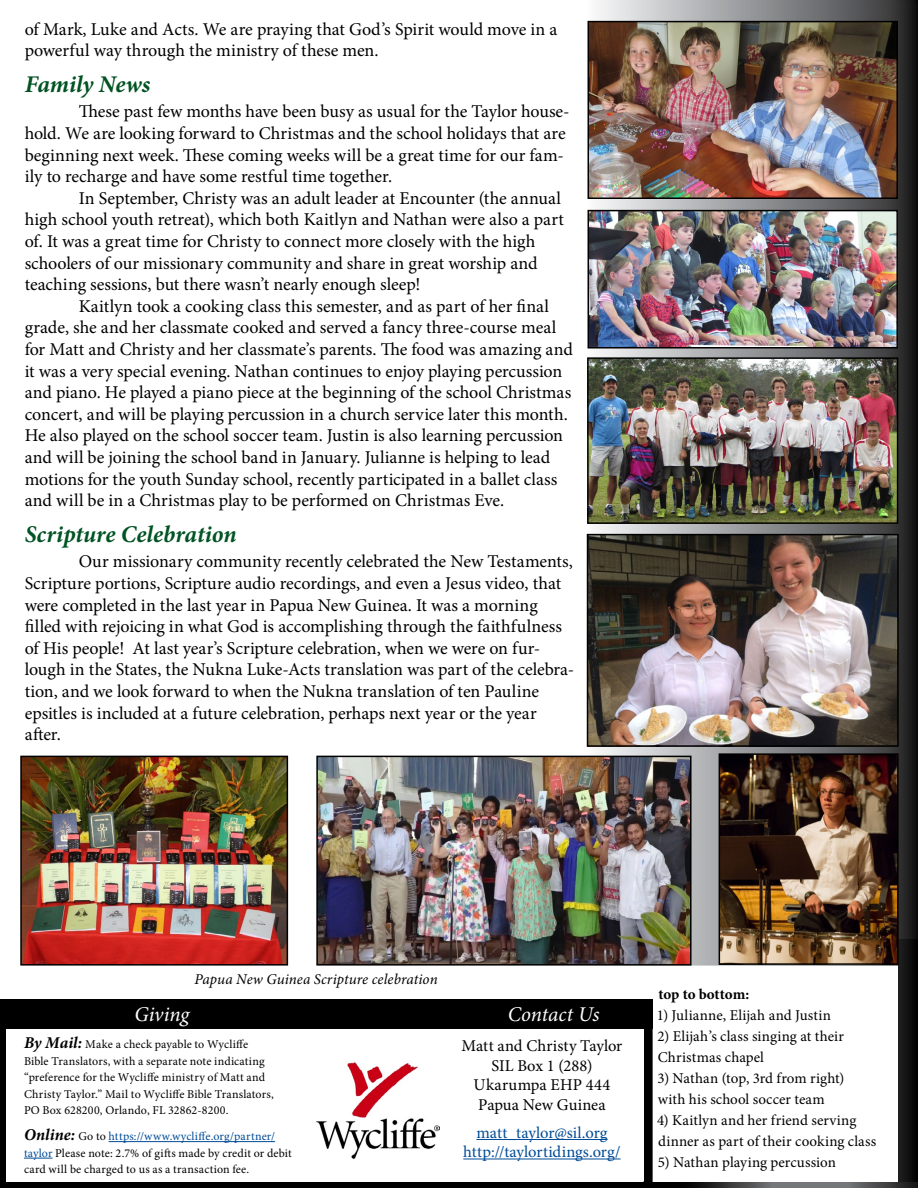
<style>
.page{position:relative;width:918px;height:1188px;background:#fff}
.page>*{position:absolute;margin:0;border:0;box-sizing:border-box;transform-origin:0 0}
.t1{font:italic 700 24px "Minion Pro";color:#005323}
.t2{font:italic 21px "Minion Pro";letter-spacing:-.005em;color:#fff}
.t3{font:18px/21.6px "Minion Pro";color:#000}
.t4{font:16.5px/19.5px "Minion Pro";letter-spacing:.005em;color:#000;text-align:center}
.t5{font:16.5px/19.5px "Minion Pro";color:#004b96;text-align:center}
.t6{font:15px/21px "Minion Pro";letter-spacing:.005em;color:#000}
.t7{font:italic 15px "Minion Pro";letter-spacing:.005em;color:#000}
.t8{font:700 15px "Minion Pro";letter-spacing:-.005em;color:#000}
.t9{font:12px/16.5px "Minion Pro";letter-spacing:.015em;color:#000}
.s1{font-weight:700;font-style:italic;font-size:16.5px}
.s2{color:#004b96}
</style>
<div class="page">
<svg style="left:588px;top:3px;width:327px;height:960px;background:#6b6c6e"></svg>
<div style="left:899px;top:939px;width:19px;height:246px;background:linear-gradient(to bottom,#111,#111)"></div>
<img style="left:23px;top:759px;width:262px;height:204px">
<div style="left:20px;top:756px;width:268px;height:210px;border:2px solid #000"></div>
<img style="left:319px;top:759px;width:370px;height:204px">
<div style="left:316px;top:756px;width:376px;height:210px;border:2px solid #000"></div>
<img style="left:722px;top:756px;width:174px;height:206px">
<div style="left:719px;top:753px;width:180px;height:212px;border:2px solid #000"></div>
<img style="left:591px;top:24px;width:304px;height:172px">
<div style="left:588px;top:21px;width:310px;height:178px;border:2px solid #000"></div>
<img style="left:591px;top:213px;width:304px;height:133px">
<div style="left:588px;top:210px;width:310px;height:139px;border:2px solid #000"></div>
<img style="left:590px;top:537px;width:306px;height:207px">
<div style="left:587px;top:534px;width:312px;height:213px;border:2px solid #000"></div>
<img style="left:590px;top:360px;width:305px;height:161px">
<div style="left:587px;top:357px;width:311px;height:167px;border:2px solid #000"></div>
<hr style="left:109px;top:1141px;width:166px;height:1px;background:#004b96">
<svg style="left:24px;top:1158px;width:29px;height:1px"></svg>
<div style="left:0;top:1004px;width:6px;height:184px;background:#000"></div>
<div style="left:3px;top:1182px;width:660px;height:6px;background:#000"></div>
<div style="left:0;top:999px;width:653px;height:30px;background:#000"></div>
<div style="left:644px;top:999px;width:9px;height:187px;background:#000"></div>
<hr style="left:476px;top:1139px;width:131px;height:1px;background:#004b96">
<hr style="left:463px;top:1159px;width:158px;height:1px;background:#004b96">
<svg style="left:663px;top:1182px;width:255px;height:6px;background:#47484a"></svg>
<img style="left:316px;top:1062px;width:124px;height:97px">
<p class="t3" style="left:25px;top:18px;width:534px">of Mark, Luke and Acts. We are praying that God’s Spirit would move in a powerful way through the ministry of these men.</p>
<h1 class="t1" style="left:25px;top:67px;width:127px">Family News</h1>
<p class="t3" style="left:25px;top:101px;width:546px;text-indent:54px">These past few months have been busy as usual for the Taylor house&shy;hold. We are looking forward to Christmas and the school holidays that are beginning next week. These coming weeks will be a great time for our fam&shy;ily to recharge and have some restful time together.</p>
<p class="t3" style="left:25px;top:187px;width:541px;text-indent:54px">In September, Christy was an adult leader at Encounter (the annual high school youth retreat), which both Kaitlyn and Nathan were also a part of. It was a great time for Christy to connect more closely with the high schoolers of our missionary community and share in great worship and teaching sessions, but there wasn’t nearly enough sleep!</p>
<p class="t3" style="left:25px;top:295px;width:550px;text-indent:54px">Kaitlyn took a cooking class this semester, and as part of her final grade, she and her classmate cooked and served a fancy three-course meal for Matt and Christy and her classmate’s parents. The food was amazing and it was a very special evening. Nathan continues to enjoy playing percussion and piano. He played a piano piece at the beginning of the school Christmas concert, and will be playing percussion in a church service later this month.<br>He also played on the school soccer team. Justin is also learning percussion and will be joining the school band in January. Julianne is helping to lead motions for the youth Sunday school, recently participated in a ballet class and will be in a Christmas play to be performed on Christmas Eve.</p>
<h1 class="t1" style="left:25px;top:517px;width:214px">Scripture Celebration</h1>
<p class="t3" style="left:25px;top:551px;width:551px;text-indent:54px">Our missionary community recently celebrated the New Testaments, Scripture portions, Scripture audio recordings, and even a Jesus video, that were completed in the last year in Papua New Guinea. It was a morning filled with rejoicing in what God is accomplishing through the faithfulness of His people! At last year’s Scripture celebration, when we were on fur&shy;lough in the States, the Nukna Luke-Acts translation was part of the celebra&shy;tion, and we look forward to when the Nukna translation of ten Pauline epsitles is included at a future celebration, perhaps next year or the year after.</p>
<p class="t7" style="left:194px;top:969px;width:245px">Papua New Guinea Scripture celebration</p>
<p class="t2" style="left:135px;top:1000px;width:56px">Giving</p>
<p class="t2" style="left:508px;top:1000px;width:93px">Contact Us</p>
<p class="t4" style="left:461px;top:1036px;width:162px">Matt and Christy Taylor<br>SIL Box 1 (288)<br>Ukarumpa EHP 444<br>Papua New Guinea</p>
<p class="t5" style="left:463px;top:1123px;width:159px">matt_taylor@sil.org http://taylortidings.org/</p>
<p class="t9" style="left:24px;top:1036px;width:251px"><span class="s1">By Mail:</span> Make a check payable to Wycliffe Bible Translators, with a separate note indicating “preference for the Wycliffe ministry of Matt and Christy Taylor.” Mail to Wycliffe Bible Translators, PO Box 628200, Orlando, FL 32862-8200.</p>
<p class="t9" style="left:24px;top:1128px;width:269px"><span class="s1">Online:</span> Go to <span class="s2">https://www.wycliffe.org/partner/ taylor</span> Please note: 2.7% of gifts made by credit or debit card will be charged to us as a transaction fee.</p>
<p class="t8" style="left:658px;top:983px;width:92px">top to bottom:</p>
<p class="t6" style="left:657px;top:1004px;width:176px">1) Julianne, Elijah and Justin</p>
<p class="t6" style="left:658px;top:1025px;width:188px">2) Elijah’s class singing at their<br>Christmas chapel</p>
<p class="t6" style="left:658px;top:1067px;width:188px">3) Nathan (top, 3rd from right) with his school soccer team</p>
<p class="t6" style="left:657px;top:1109px;width:221px">4) Kaitlyn and her friend serving dinner as part of their cooking class</p>
<p class="t6" style="left:658px;top:1151px;width:180px">5) Nathan playing percussion</p>
</div>
